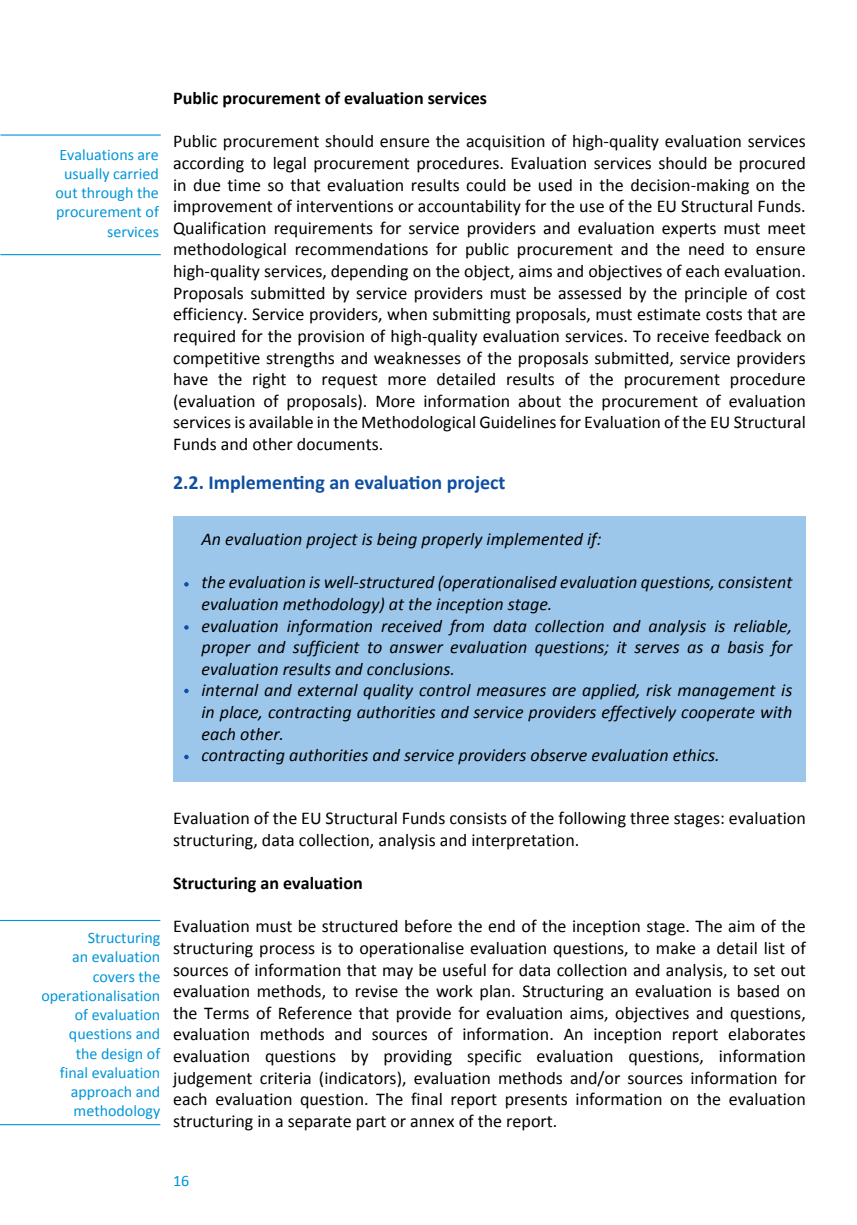
<style>
.page{position:relative;width:857px;height:1225px;background:#fff}
.page>*{position:absolute;margin:0;border:0;box-sizing:border-box;transform-origin:0 0}
.Po_PAVADINIMO{font:700 20px "Calibri";color:#0f4fa2}
.TEX{font:18px/21.6px "Calibri";color:#000;text-align:justify}
.TEX-2{font:italic 18px/21.6px "Calibri";color:#000;text-align:justify}
.TEX-3{font:700 18px "Calibri";color:#000}
.Krastinis_TEX{font:16px/19.2px "Calibri";color:#0095d9;text-align:right}
</style>
<div class="page">
<div style="left:173px;top:516px;width:632px;height:265px;background:#9dc7ea"></div>
<svg style="left:184px;top:582px;width:4px;height:4px"></svg>
<svg style="left:184px;top:625px;width:4px;height:4px"></svg>
<svg style="left:184px;top:688px;width:4px;height:5px"></svg>
<svg style="left:184px;top:754px;width:4px;height:5px"></svg>
<hr style="left:0;top:920px;width:160px;height:1px;background:#0095d9">
<hr style="left:0;top:1124px;width:160px;height:1px;background:#0095d9">
<hr style="left:0;top:134px;width:161px;height:2px;background:#0095d9">
<hr style="left:0;top:254px;width:161px;height:1px;background:#0095d9">
<p class="Krastinis_TEX" style="left:55px;top:144px;width:105px">Evaluations are usually carried out through the procurement of services</p>
<p class="TEX-3" style="left:173px;top:87px;width:315px">Public procurement of evaluation services</p>
<p class="TEX" style="left:173px;top:130px;width:634px">Public procurement should ensure the acquisition of high-quality evaluation services according to legal procurement procedures. Evaluation services should be procured in due time so that evaluation results could be used in the decision-making on the improvement of interventions or accountability for the use of the EU Structural Funds.<br>Qualification requirements for service providers and evaluation experts must meet methodological recommendations for public procurement and the need to ensure high-quality services, depending on the object, aims and objectives of each evaluation.<br>Proposals submitted by service providers must be assessed by the principle of cost efficiency. Service providers, when submitting proposals, must estimate costs that are required for the provision of high-quality evaluation services. To receive feedback on competitive strengths and weaknesses of the proposals submitted, service providers have the right to request more detailed results of the procurement procedure (evaluation of proposals). More information about the procurement of evaluation services is available in the Methodological Guidelines for Evaluation of the EU Structural Funds and other documents.</p>
<p class="Po_PAVADINIMO" style="left:173px;top:470px;width:334px">2.2. Implementing an evaluation project</p>
<p class="TEX-2" style="left:201px;top:527px;width:401px">An evaluation project is being properly implemented if:</p>
<p class="TEX-2" style="left:201px;top:570px;width:592px">the evaluation is well-structured (operationalised evaluation questions, consistent evaluation methodology) at the inception stage.</p>
<p class="TEX-2" style="left:201px;top:614px;width:592px">evaluation information received from data collection and analysis is reliable, proper and sufficient to answer evaluation questions; it serves as a basis for evaluation results and conclusions.</p>
<p class="TEX-2" style="left:201px;top:678px;width:592px">internal and external quality control measures are applied, risk management is in place, contracting authorities and service providers effectively cooperate with each other.</p>
<p class="TEX-2" style="left:201px;top:743px;width:519px">contracting authorities and service providers observe evaluation ethics.</p>
<p class="Krastinis_TEX" style="left:41px;top:927px;width:120px">Structuring<br>an evaluation covers the operationalisation of evaluation questions and<br>the design of<br>final evaluation approach and methodology</p>
<p class="TEX" style="left:173px;top:806px;width:634px">Evaluation of the EU Structural Funds consists of the following three stages: evaluation structuring, data collection, analysis and interpretation.</p>
<p class="TEX-3" style="left:173px;top:872px;width:191px">Structuring an evaluation</p>
<p class="TEX" style="left:173px;top:914px;width:634px">Evaluation must be structured before the end of the inception stage. The aim of the structuring process is to operationalise evaluation questions, to make a detail list of sources of information that may be useful for data collection and analysis, to set out evaluation methods, to revise the work plan. Structuring an evaluation is based on the Terms of Reference that provide for evaluation aims, objectives and questions, evaluation methods and sources of information. An inception report elaborates evaluation questions by providing specific evaluation questions, information judgement criteria (indicators), evaluation methods and/or sources information for each evaluation question. The final report presents information on the evaluation structuring in a separate part or annex of the report.</p>
<p class="Krastinis_TEX" style="left:173px;top:1170px;width:18px">16</p>
</div>
